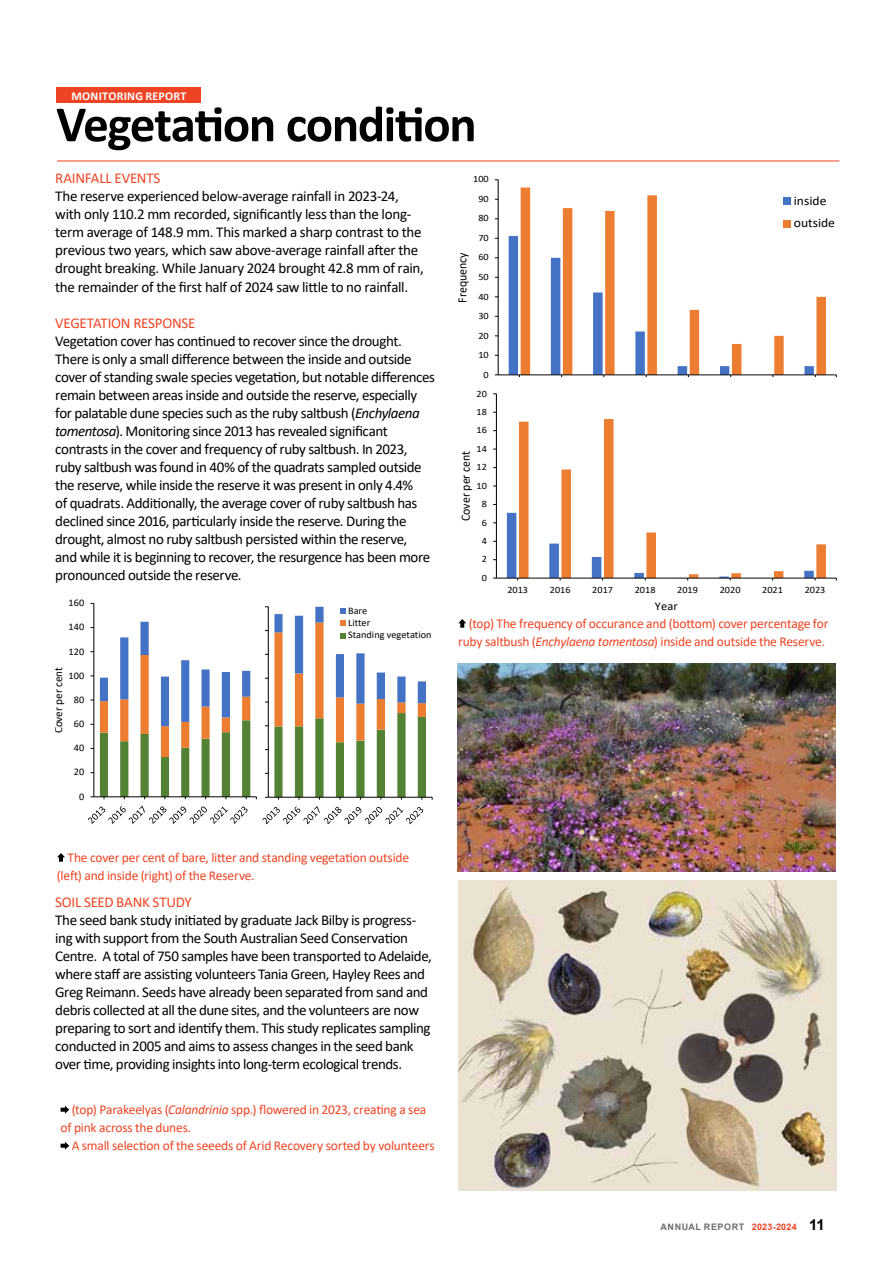
<style>
.page{position:relative;width:893px;height:1263px;background:#fff}
.page>*{position:absolute;margin:0;border:0;box-sizing:border-box;transform-origin:0 0}
.t1{font:700 51px "Calibri";letter-spacing:-.025em;color:#000}
.t2{font:15px/18px "Calibri";letter-spacing:-.03em;color:#000}
.t3{font:15px "Calibri";letter-spacing:-.02em;color:#ef4423}
.t4{font:13.5px/18px "Calibri";letter-spacing:-.015em;color:#ef4423}
.t5{font:12.9px/22px "Calibri";color:#000;scale:1.06 1}
.t6{font:12.45px "Calibri";color:#000;scale:.95 1}
.t7{font:700 12px "Calibri";letter-spacing:.02em;color:#fff}
.t8{font:11.85px "Calibri";color:#000;scale:1.06 1}
.t9{font:11.4px "Calibri";letter-spacing:-.005em;color:#000}
.t10{font:10.05px/12.3px "Calibri";color:#000}
.t11{font:9.6px "Calibri";color:#000;scale:1.06 1}
.t12{font:700 9px "Arial";letter-spacing:.055em;color:#6d6e71}
.s1{font-style:italic}
.s2{color:#ef4423}
.s3{font-size:15px;color:#000}
</style>
<div class="page">
<hr style="left:57px;top:161px;width:782px;height:1px;background:#ef4423">
<div style="left:57px;top:87px;width:144px;height:16px;background:#ef4423"></div>
<svg style="left:458px;top:619px;width:8px;height:9px"></svg>
<svg style="left:521px;top:187px;width:305px;height:187px"></svg>
<hr style="left:498px;top:180px;width:1px;height:195px;background:#000">
<hr style="left:498px;top:374px;width:338px;height:1px;background:#000">
<svg style="left:509px;top:236px;width:307px;height:141px"></svg>
<div style="left:783px;top:198px;width:7px;height:7px;background:#4472c4"></div>
<div style="left:783px;top:220px;width:7px;height:7px;background:#ed7d31"></div>
<svg style="left:519px;top:419px;width:307px;height:159px"></svg>
<hr style="left:496px;top:394px;width:1px;height:184px;background:#000">
<hr style="left:496px;top:578px;width:340px;height:1px;background:#000">
<svg style="left:507px;top:513px;width:309px;height:67px"></svg>
<hr style="left:268px;top:607px;width:1px;height:190px;background:#000">
<hr style="left:268px;top:797px;width:164px;height:1px;background:#000">
<svg style="left:262px;top:806px;width:161px;height:18px"></svg>
<svg style="left:274px;top:607px;width:152px;height:193px"></svg>
<hr style="left:93px;top:603px;width:1px;height:194px;background:#000">
<hr style="left:94px;top:796px;width:162px;height:1px;background:#000">
<svg style="left:100px;top:622px;width:150px;height:177px"></svg>
<svg style="left:88px;top:806px;width:160px;height:18px"></svg>
<img style="left:457px;top:663px;width:379px;height:209px">
<svg style="left:57px;top:853px;width:8px;height:9px"></svg>
<svg style="left:61px;top:1106px;width:8px;height:8px"></svg>
<svg style="left:61px;top:1142px;width:8px;height:8px"></svg>
<img style="left:458px;top:880px;width:379px;height:311px">
<p class="t7" style="left:71px;top:87px;width:117px">MONITORING REPORT</p>
<h1 class="t1" style="left:56px;top:88px;width:422px">Vegetation condition</h1>
<p class="t3" style="left:55px;top:168px;width:107px">RAINFALL EVENTS</p>
<p class="t2" style="left:55px;top:187px;width:370px">The reserve experienced below-average rainfall in 2023-24, with only 110.2 mm recorded, significantly less than the long&shy;term average of 148.9 mm. This marked a sharp contrast to the previous two years, which saw above-average rainfall after the drought breaking. While January 2024 brought 42.8 mm of rain, the remainder of the first half of 2024 saw little to no rainfall.</p>
<p class="t3" style="left:55px;top:312px;width:142px">VEGETATION RESPONSE</p>
<p class="t2" style="left:55px;top:331px;width:381px">Vegetation cover has continued to recover since the drought.<br>There is only a small difference between the inside and outside cover of standing swale species vegetation, but notable differences remain between areas inside and outside the reserve, especially for palatable dune species such as the ruby saltbush (<span class="s1">Enchylaena tomentosa</span>). Monitoring since 2013 has revealed significant contrasts in the cover and frequency of ruby saltbush. In 2023, ruby saltbush was found in 40% of the quadrats sampled outside the reserve, while inside the reserve it was present in only 4.4%<br>of quadrats. Additionally, the average cover of ruby saltbush has declined since 2016, particularly inside the reserve. During the drought, almost no ruby saltbush persisted within the reserve,<br>and while it is beginning to recover, the resurgence has been more pronounced outside the reserve.</p>
<p class="t11" style="left:473px;top:173px;width:16px">100</p>
<p class="t11" style="left:478px;top:192px;width:11px">90</p>
<p class="t11" style="left:478px;top:212px;width:11px">80</p>
<p class="t6" style="left:454px;top:302px;width:54px;rotate:-90deg">Frequency</p>
<p class="t11" style="left:478px;top:231px;width:11px">70</p>
<p class="t11" style="left:478px;top:251px;width:11px">60</p>
<p class="t11" style="left:478px;top:270px;width:11px">50</p>
<p class="t11" style="left:478px;top:290px;width:11px">40</p>
<p class="t11" style="left:478px;top:309px;width:11px">30</p>
<p class="t11" style="left:478px;top:329px;width:11px">20</p>
<p class="t11" style="left:478px;top:348px;width:11px">10</p>
<p class="t11" style="left:484px;top:368px;width:6px">0</p>
<p class="t11" style="left:477px;top:387px;width:11px">20</p>
<p class="t11" style="left:477px;top:405px;width:11px">18</p>
<p class="t11" style="left:477px;top:424px;width:11px">16</p>
<p class="t11" style="left:477px;top:442px;width:11px">14</p>
<p class="t6" style="left:457px;top:521px;width:76px;rotate:-90deg">Cover per cent</p>
<p class="t11" style="left:477px;top:460px;width:11px">12</p>
<p class="t11" style="left:477px;top:479px;width:11px">10</p>
<p class="t11" style="left:482px;top:497px;width:6px">8</p>
<p class="t11" style="left:482px;top:516px;width:6px">6</p>
<p class="t11" style="left:482px;top:534px;width:6px">4</p>
<p class="t11" style="left:482px;top:553px;width:6px">2</p>
<p class="t11" style="left:482px;top:571px;width:6px">0</p>
<p class="t5" style="left:794px;top:189px;width:40px">inside outside</p>
<p class="t11" style="left:507px;top:583px;width:21px">2013</p>
<p class="t11" style="left:550px;top:583px;width:21px">2016</p>
<p class="t11" style="left:592px;top:583px;width:21px">2017</p>
<p class="t11" style="left:635px;top:583px;width:21px">2018</p>
<p class="t11" style="left:677px;top:583px;width:21px">2019</p>
<p class="t11" style="left:720px;top:583px;width:21px">2020</p>
<p class="t11" style="left:762px;top:583px;width:21px">2021</p>
<p class="t11" style="left:805px;top:583px;width:21px">2023</p>
<p class="t10" style="left:69px;top:596px;width:17px">160</p>
<p class="t10" style="left:69px;top:621px;width:17px">140</p>
<p class="t10" style="left:69px;top:645px;width:17px">120</p>
<p class="t9" style="left:50px;top:733px;width:68px;rotate:-90deg">Cover per cent</p>
<p class="t10" style="left:69px;top:669px;width:17px">100</p>
<p class="t10" style="left:74px;top:693px;width:12px">80</p>
<p class="t10" style="left:74px;top:717px;width:12px">60</p>
<p class="t10" style="left:74px;top:741px;width:12px">40</p>
<p class="t10" style="left:74px;top:766px;width:12px">20</p>
<p class="t10" style="left:79px;top:790px;width:7px">0</p>
<p class="t10" style="left:348px;top:604px;width:85px">Bare<br>Litter<br>Standing vegetation</p>
<p class="t4" style="left:57px;top:848px;width:354px;text-indent:11px">The cover per cent of bare, litter and standing vegetation outside (left) and inside (right) of the Reserve.</p>
<p class="t3" style="left:55px;top:892px;width:138px">SOIL SEED BANK STUDY</p>
<p class="t2" style="left:55px;top:911px;width:378px">The seed bank study initiated by graduate Jack Bilby is progress&shy;ing with support from the South Australian Seed Conservation Centre. A total of 750 samples have been transported to Adelaide, where staff are assisting volunteers Tania Green, Hayley Rees and Greg Reimann. Seeds have already been separated from sand and debris collected at all the dune sites, and the volunteers are now preparing to sort and identify them. This study replicates sampling conducted in 2005 and aims to assess changes in the seed bank over time, providing insights into long-term ecological trends.</p>
<p class="t4" style="left:61px;top:1100px;width:367px;text-indent:11px">(top) Parakeelyas (<span class="s1">Calandrinia</span> spp.) flowered in 2023, creating a sea of pink across the dunes.</p>
<p class="t4" style="left:72px;top:1136px;width:365px">A small selection of the seeeds of Arid Recovery sorted by volunteers</p>
<p class="t8" style="left:655px;top:598px;width:23px">Year</p>
<p class="t4" style="left:458px;top:614px;width:372px;text-align:right">(top) The frequency of occurance and (bottom) cover percentage for ruby saltbush (<span class="s1">Enchylaena tomentosa</span>) inside and outside the Reserve.</p>
<p class="t12" style="left:661px;top:1221px;width:166px">ANNUAL REPORT <span class="s2">2023-2024</span> <span class="s3">11</span></p>
</div>
